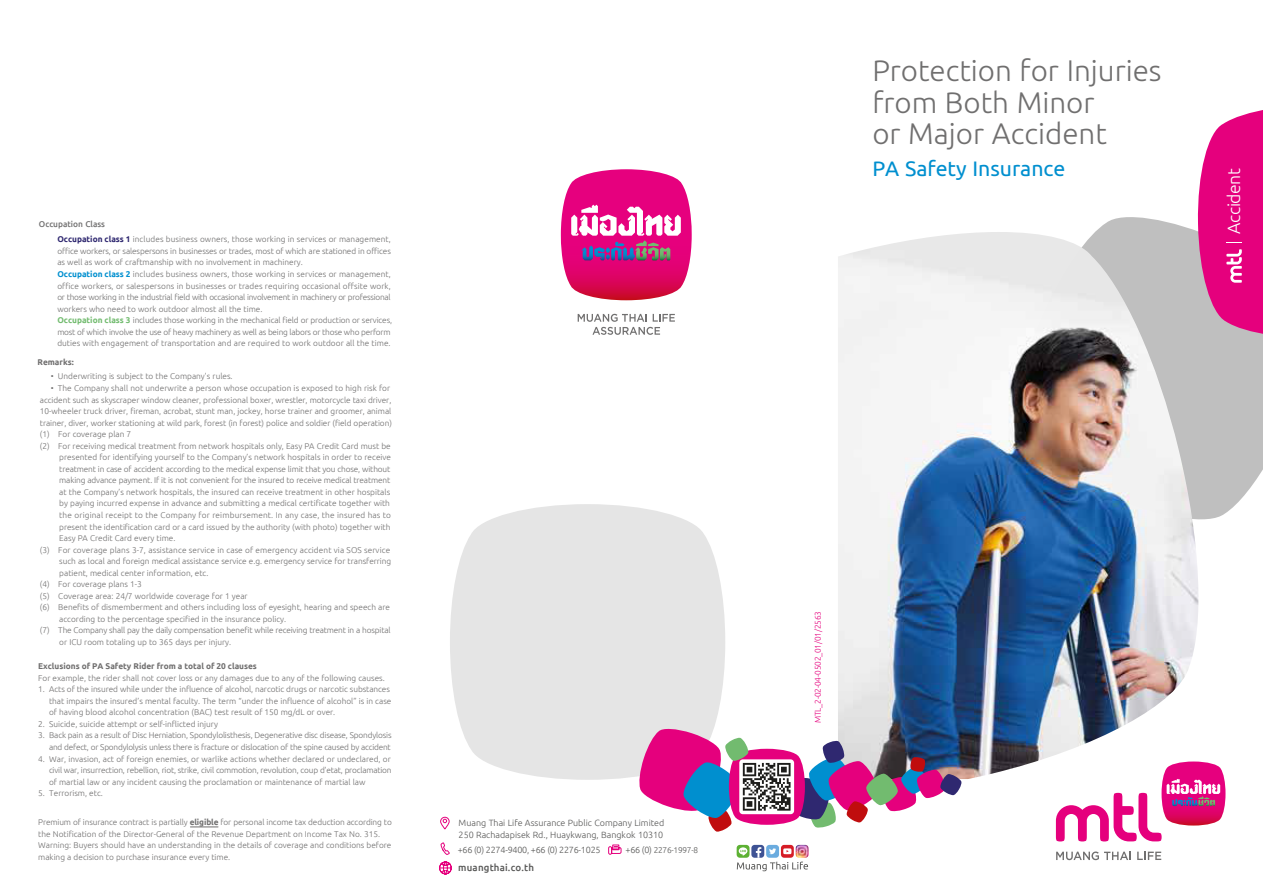
<style>
.page{position:relative;width:1263px;height:893px;background:#fff}
.page>*{position:absolute;margin:0;border:0;box-sizing:border-box;transform-origin:0 0}
.t1{font:32.1px/31.7px "Ka La Te Xa Text";color:#706f6f}
.t2{font:600 23.1px "Ka La Te Xa Text";color:#008fcf}
.t3{font:19.2px "Ka La Te Xa Text";letter-spacing:-.025em;color:#fff}
.t4{font:700 10.5px "Ka La Te Xa Text";letter-spacing:.02em;color:#575756}
.t5{font:9.75px/11.7px "Ka La Te Xa Text";color:#575756}
.t6{font:9px/11.6px "Ka La Te Xa Text";color:#706f6f}
.t7{font:9px/11.6px "Ka La Te Xa Text";letter-spacing:-.02em;color:#706f6f;text-align:right}
.t8{font:800 9px "Ka La Te Xa Text";color:#706f6f}
.t9{font:300 9px "Ubuntu";letter-spacing:-.025em;color:#575756}
.t10{font:9px "Ka La Te Xa Text";letter-spacing:-.02em;color:#e5007d}
.t11{font:9px "Ka La Te Xa Text";letter-spacing:-.025em;color:#575756}
.s1{font-weight:700}
.s2{font-weight:800;color:#2f2870}
.s3{font-weight:800;color:#008fcf}
.s4{font-weight:800;color:#72bb6f}
.s5{font-weight:800}
.s6{font-family:"Ubuntu";font-weight:300}
</style>
<div class="page">
<svg style="left:1095px;top:217px;width:168px;height:303px;background:#c6c6c6"></svg>
<svg style="left:450px;top:504px;width:275px;height:276px;background:#e7e7e7"></svg>
<img style="left:838px;top:232px;width:366px;height:547px">
<svg style="left:1197px;top:110px;width:66px;height:225px;background:#e32f92"></svg>
<svg style="left:1056px;top:851px;width:75px;height:9px"></svg>
<svg style="left:1137px;top:852px;width:24px;height:8px"></svg>
<svg style="left:1056px;top:761px;width:169px;height:80px"></svg>
<svg style="left:561px;top:169px;width:131px;height:131px"></svg>
<svg style="left:578px;top:314px;width:97px;height:21px"></svg>
<svg style="left:440px;top:842px;width:10px;height:13px"></svg>
<svg style="left:439px;top:861px;width:13px;height:13px"></svg>
<svg style="left:440px;top:817px;width:10px;height:12px"></svg>
<svg style="left:608px;top:844px;width:14px;height:11px"></svg>
<svg style="left:737px;top:845px;width:71px;height:26px"></svg>
<svg style="left:638px;top:727px;width:324px;height:105px"></svg>
<svg style="left:190px;top:827px;width:28px;height:1px"></svg>
<p class="t6" style="left:57px;top:216px;width:335px;line-height:15.3px;text-indent:-18px"><span class="s1">Occupation Class<br></span><span class="s2">Occupation class 1</span> includes business owners, those working in services or management,</p>
<p class="t6" style="left:57px;top:245px;width:336px">office workers, or salespersons in businesses or trades, most of which are stationed in offices as well as work of craftmanship with no involvement in machinery.<br><span class="s3">Occupation class 2</span> includes business owners, those working in services or management, office workers, or salespersons in businesses or trades requiring occasional offsite work, or those working in the industrial field with occasional involvement in machinery or professional workers who need to work outdoor almost all the time.<br><span class="s4">Occupation class 3</span> includes those working in the mechanical field or production or services, most of which involve the use of heavy machinery as well as being labors or those who perform duties with engagement of transportation and are required to work outdoor all the time.</p>
<p class="t8" style="left:37px;top:356px;width:38px">Remarks:</p>
<p class="t6" style="left:51px;top:370px;width:183px">• Underwriting is subject to the Company's rules.</p>
<p class="t6" style="left:51px;top:382px;width:341px">• The Company shall not underwrite a person whose occupation is exposed to high risk for</p>
<p class="t6" style="left:40px;top:393px;width:353px">accident such as skyscraper window cleaner, professional boxer, wrestler, motorcycle taxi driver,</p>
<p class="t6" style="left:40px;top:405px;width:353px">10-wheeler truck driver, fireman, acrobat, stunt man, jockey, horse trainer and groomer, animal</p>
<p class="t6" style="left:40px;top:416px;width:354px">trainer, diver, worker stationing at wild park, forest (in forest) police and soldier (field operation)</p>
<p class="t6" style="left:40px;top:428px;width:93px">(1) For coverage plan 7</p>
<p class="t6" style="left:40px;top:439px;width:352px">(2) For receiving medical treatment from network hospitals only, Easy PA Credit Card must be</p>
<p class="t6" style="left:59px;top:451px;width:333px">presented for identifying yourself to the Company’s network hospitals in order to receive</p>
<p class="t6" style="left:59px;top:463px;width:333px">treatment in case of accident according to the medical expense limit that you chose, without</p>
<p class="t6" style="left:59px;top:474px;width:332px">making advance payment. If it is not convenient for the insured to receive medical treatment</p>
<p class="t6" style="left:59px;top:486px;width:332px">at the Company’s network hospitals, the insured can receive treatment in other hospitals</p>
<p class="t6" style="left:59px;top:497px;width:332px">by paying incurred expense in advance and submitting a medical certificate together with</p>
<p class="t6" style="left:59px;top:509px;width:333px">the original receipt to the Company for reimbursement. In any case, the insured has to</p>
<p class="t6" style="left:59px;top:520px;width:333px">present the identification card or a card issued by the authority (with photo) together with</p>
<p class="t6" style="left:59px;top:532px;width:118px">Easy PA Credit Card every time.</p>
<p class="t6" style="left:40px;top:543px;width:352px">(3) For coverage plans 3-7, assistance service in case of emergency accident via SOS service</p>
<p class="t6" style="left:59px;top:555px;width:333px">such as local and foreign medical assistance service e.g. emergency service for transferring</p>
<p class="t6" style="left:59px;top:566px;width:151px">patient, medical center information, etc.</p>
<p class="t6" style="left:40px;top:578px;width:103px">(4) For coverage plans 1-3</p>
<p class="t6" style="left:40px;top:590px;width:209px">(5) Coverage area: 24/7 worldwide coverage for 1 year</p>
<p class="t6" style="left:40px;top:601px;width:352px">(6) Benefits of dismemberment and others including loss of eyesight, hearing and speech are</p>
<p class="t6" style="left:59px;top:613px;width:228px">according to the percentage specified in the insurance policy.</p>
<p class="t6" style="left:40px;top:624px;width:352px">(7) The Company shall pay the daily compensation benefit while receiving treatment in a hospital</p>
<p class="t6" style="left:59px;top:636px;width:173px">or ICU room totaling up to 365 days per injury.</p>
<p class="t8" style="left:38px;top:660px;width:220px">Exclusions of PA Safety Rider from a total of 20 clauses</p>
<p class="t6" style="left:38px;top:671px;width:348px">For example, the rider shall not cover loss or any damages due to any of the following causes.</p>
<p class="t6" style="left:49px;top:683px;width:344px;text-indent:-11px">1. Acts of the insured while under the influence of alcohol, narcotic drugs or narcotic substances that impairs the insured’s mental faculty. The term “under the influence of alcohol” is in case of having blood alcohol concentration (BAC) test result of 150 mg/dL or over.</p>
<p class="t6" style="left:38px;top:718px;width:181px">2. Suicide, suicide attempt or self-inflicted injury</p>
<p class="t7" style="left:38px;top:729px;width:355px">3. Back pain as a result of Disc Herniation, Spondylolisthesis, Degenerative disc disease, Spondylosis and defect, or Spondylolysis unless there is fracture or dislocation of the spine caused by accident</p>
<p class="t6" style="left:49px;top:752px;width:344px;text-align:justify;text-indent:-11px">4. War, invasion, act of foreign enemies, or warlike actions whether declared or undeclared, or civil war, insurrection, rebellion, riot, strike, civil commotion, revolution, coup d’etat, proclamation of martial law or any incident causing the proclamation or maintenance of martial law</p>
<p class="t6" style="left:38px;top:787px;width:66px">5. Terrorism, etc.</p>
<p class="t6" style="left:38px;top:816px;width:355px">Premium of insurance contract is partially <span class="s5">eligible</span> for personal income tax deduction according to the Notification of the Director-General of the Revenue Department on Income Tax No. 315.<br>Warning: Buyers should have an understanding in the details of coverage and conditions before making a decision to purchase insurance every time.</p>
<p class="t5" style="left:459px;top:817px;width:207px">Muang Thai Life Assurance Public Company Limited<br>250 Rachadapisek Rd., Huaykwang, Bangkok 10310</p>
<p class="t9" style="left:458px;top:845px;width:144px">+66 (0) 2274-9400, +66 (0) 2276-1025</p>
<p class="t11" style="left:625px;top:845px;width:74px"><span class="s6">+66 (0)</span> 2276-1997-8</p>
<p class="t4" style="left:458px;top:860px;width:77px">muangthai.co.th</p>
<h1 class="t1" style="left:872px;top:53px;width:291px">Protection for Injuries from Both Minor<br>or Major Accident</h1>
<h2 class="t2" style="left:872px;top:154px;width:195px">PA Safety Insurance</h2>
<h3 class="t3" style="left:1222px;top:233px;width:67px;rotate:-90deg">Accident</h3>
<p class="t10" style="left:812px;top:723px;width:113px;rotate:-90deg">MTL_2-02-04-0502_01/01/2563</p>
</div>
